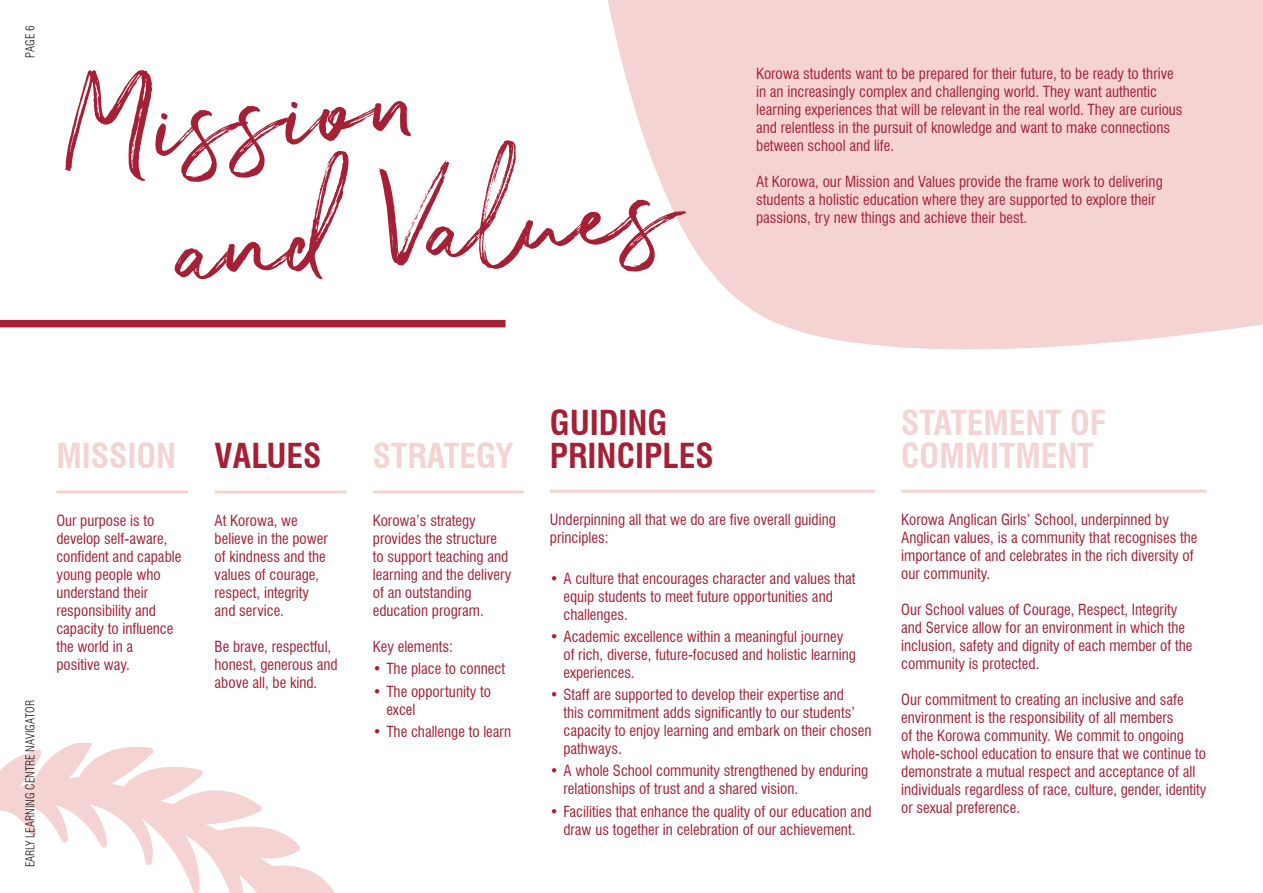
<style>
.page{position:relative;width:1263px;height:893px;background:#fff}
.page>*{position:absolute;margin:0;border:0;box-sizing:border-box;transform-origin:0 0}
.t1{font:240px "The Saturday";color:#a62035}
.t2{font:700 condensed 33.6px/33px "Swiss 721 BT";color:#f5d3d3}
.t3{font:700 condensed 33.6px/33px "Swiss 721 BT";color:#a62035}
.Body{font:condensed 15px/18px "Swiss 721 BT";color:#a62035}
.t4{font:300 condensed 12px "Swiss 721 BT";color:#231f20}
</style>
<div class="page">
<svg style="left:0;top:743px;width:335px;height:150px"></svg>
<svg style="left:607px;top:0;width:656px;height:350px;background:#f6d8d8"></svg>
<div style="left:0;top:320px;width:505px;height:7px;background:#a62035"></div>
<hr style="left:56px;top:490px;width:132px;height:3px;background:#f5d3d3">
<hr style="left:901px;top:490px;width:305px;height:3px;background:#f5d3d3">
<hr style="left:215px;top:491px;width:131px;height:3px;background:#f5d3d3">
<hr style="left:373px;top:490px;width:150px;height:3px;background:#f5d3d3">
<hr style="left:550px;top:490px;width:325px;height:3px;background:#f5d3d3">
<p class="t4" style="left:23px;top:58px;width:34px;rotate:-90deg">PAGE 6</p>
<p class="t1" style="left:47px;top:-58px;width:362px;rotate:-5deg">Mission</p>
<p class="t1" style="left:166px;top:59px;width:500px;rotate:-5deg">and Values</p>
<p class="Body" style="left:756px;top:65px;width:428px">Korowa students want to be prepared for their future, to be ready to thrive in an increasingly complex and challenging world. They want authentic learning experiences that will be relevant in the real world. They are curious and relentless in the pursuit of knowledge and want to make connections between school and life.</p>
<p class="Body" style="left:756px;top:173px;width:408px">At Korowa, our Mission and Values provide the frame work to delivering students a holistic education where they are supported to explore their passions, try new things and achieve their best.</p>
<p class="t4" style="left:23px;top:867px;width:169px;rotate:-90deg">EARLY LEARNING CENTRE NAVIGATOR</p>
<p class="t2" style="left:56px;top:439px;width:121px">MISSION</p>
<p class="Body" style="left:56px;top:512px;width:127px">Our purpose is to develop self-aware, confident and capable young people who understand their responsibility and capacity to influence the world in a<br>positive way.</p>
<p class="t3" style="left:215px;top:439px;width:109px">VALUES</p>
<p class="Body" style="left:215px;top:512px;width:115px">At Korowa, we believe in the power of kindness and the values of courage, respect, integrity and service.</p>
<p class="Body" style="left:215px;top:638px;width:125px">Be brave, respectful, honest, generous and above all, be kind.</p>
<p class="t2" style="left:373px;top:439px;width:142px">STRATEGY</p>
<p class="Body" style="left:373px;top:512px;width:140px">Korowa’s strategy provides the structure to support teaching and learning and the delivery of an outstanding education program.</p>
<p class="Body" style="left:373px;top:638px;width:81px">Key elements:</p>
<p class="Body" style="left:373px;top:660px;width:134px">• The place to connect</p>
<p class="Body" style="left:386px;top:682px;width:106px;text-indent:-14px">• The opportunity to excel</p>
<p class="Body" style="left:373px;top:722px;width:140px">• The challenge to learn</p>
<p class="t3" style="left:550px;top:406px;width:165px">GUIDING<br>PRINCIPLES</p>
<p class="Body" style="left:550px;top:511px;width:287px">Underpinning all that we do are five overall guiding principles:</p>
<p class="Body" style="left:563px;top:569px;width:293px;text-indent:-14px">• A culture that encourages character and values that equip students to meet future opportunities and challenges.</p>
<p class="Body" style="left:563px;top:627px;width:294px;text-indent:-14px">• Academic excellence within a meaningful journey of rich, diverse, future-focused and holistic learning experiences.</p>
<p class="Body" style="left:563px;top:686px;width:309px;text-indent:-14px">• Staff are supported to develop their expertise and<br>this commitment adds significantly to our students’ capacity to enjoy learning and embark on their chosen pathways.</p>
<p class="Body" style="left:563px;top:762px;width:306px;text-indent:-14px">• A whole School community strengthened by enduring relationships of trust and a shared vision.</p>
<p class="Body" style="left:550px;top:802px;width:323px;text-align:center">• Facilities that enhance the quality of our education and draw us together in celebration of our achievement.</p>
<p class="t2" style="left:901px;top:406px;width:206px">STATEMENT OF<br>COMMITMENT</p>
<p class="Body" style="left:901px;top:511px;width:298px">Korowa Anglican Girls’ School, underpinned by Anglican values, is a community that recognises the importance of and celebrates in the rich diversity of our community.</p>
<p class="Body" style="left:901px;top:601px;width:293px">Our School values of Courage, Respect, Integrity and Service allow for an environment in which the inclusion, safety and dignity of each member of the community is protected.</p>
<p class="Body" style="left:901px;top:691px;width:307px">Our commitment to creating an inclusive and safe environment is the responsibility of all members<br>of the Korowa community. We commit to ongoing whole-school education to ensure that we continue to demonstrate a mutual respect and acceptance of all individuals regardless of race, culture, gender, identity or sexual preference.</p>
</div>
